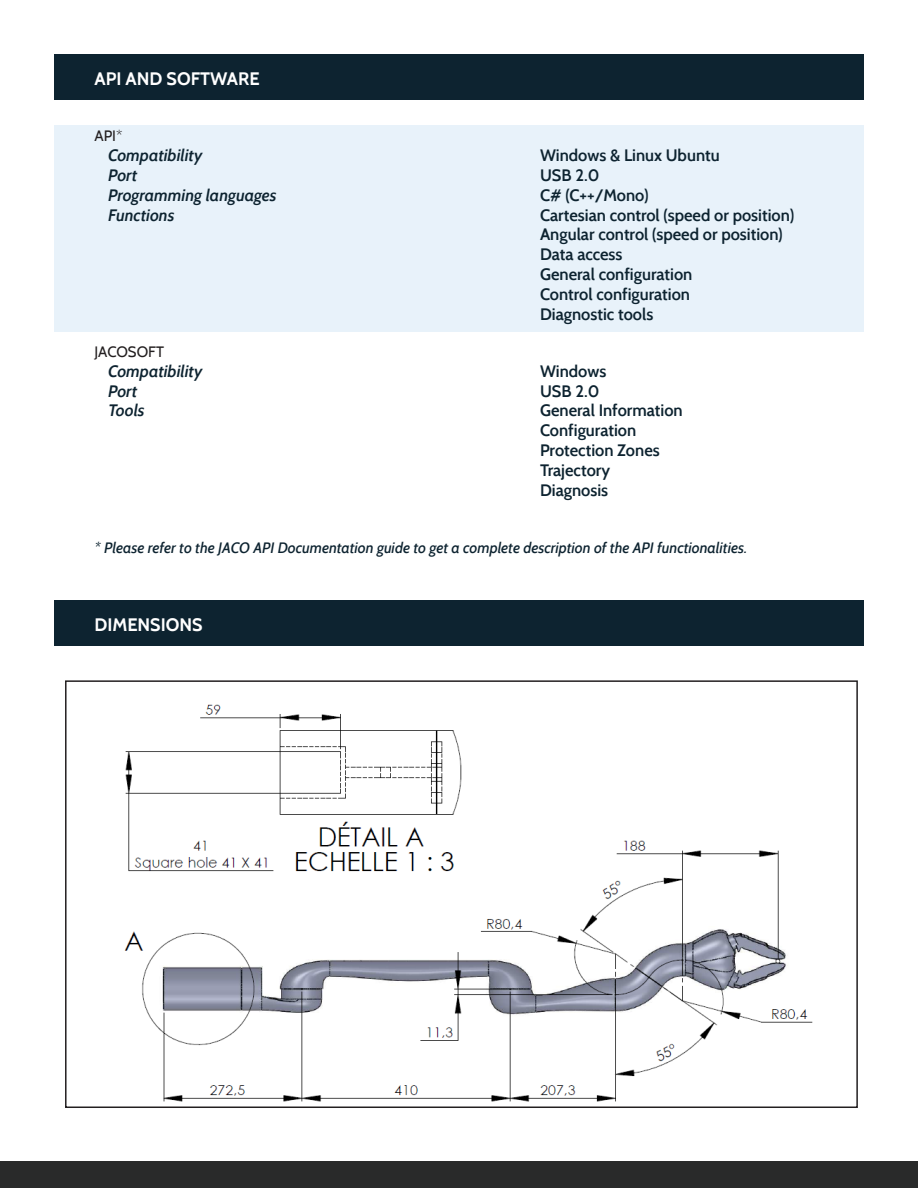
<style>
.page{position:relative;width:918px;height:1188px;background:#fff}
.page>*{position:absolute;margin:0;border:0;box-sizing:border-box;transform-origin:0 0}
.t1{font:700 18px "Cabin";color:#fff}
.t2{font:600 16.5px "Cabin";color:#0d2330}
.t3{font:italic 600 16.5px "Cabin";color:#0d2330}
.t4{font:italic 500 15px "Cabin";color:#0d2330}
.t5{font:15px "Cabin";color:#231f20}
</style>
<div class="page">
<div style="left:0;top:1161px;width:918px;height:27px;background:#292a2a"></div>
<div style="left:54px;top:125px;width:810px;height:207px;background:#e8f2fa"></div>
<div style="left:54px;top:54px;width:810px;height:45px;background:#0d2330"></div>
<img style="left:124px;top:704px;width:689px;height:398px">
<div style="left:65px;top:680px;width:793px;height:428px;border:2px solid #231f20"></div>
<div style="left:54px;top:600px;width:810px;height:45px;background:#0d2330"></div>
<p class="t1" style="left:94px;top:68px;width:167px">API AND SOFTWARE</p>
<p class="t5" style="left:94px;top:127px;width:30px">API*</p>
<p class="t3" style="left:108px;top:145px;width:96px">Compatibility</p>
<p class="t2" style="left:540px;top:145px;width:181px">Windows &amp; Linux Ubuntu</p>
<p class="t3" style="left:108px;top:165px;width:31px">Port</p>
<p class="t2" style="left:540px;top:165px;width:61px">USB 2.0</p>
<p class="t3" style="left:108px;top:185px;width:170px">Programming languages</p>
<p class="t2" style="left:540px;top:185px;width:110px">C# (C++/Mono)</p>
<p class="t3" style="left:108px;top:205px;width:68px">Functions</p>
<p class="t2" style="left:540px;top:205px;width:256px">Cartesian control (speed or position)</p>
<p class="t2" style="left:540px;top:225px;width:244px">Angular control (speed or position)</p>
<p class="t2" style="left:540px;top:244px;width:84px">Data access</p>
<p class="t2" style="left:540px;top:264px;width:154px">General configuration</p>
<p class="t2" style="left:540px;top:284px;width:152px">Control configuration</p>
<p class="t2" style="left:540px;top:304px;width:115px">Diagnostic tools</p>
<p class="t5" style="left:94px;top:343px;width:71px">JACOSOFT</p>
<p class="t3" style="left:108px;top:361px;width:96px">Compatibility</p>
<p class="t2" style="left:540px;top:361px;width:68px">Windows</p>
<p class="t3" style="left:108px;top:381px;width:31px">Port</p>
<p class="t2" style="left:540px;top:381px;width:61px">USB 2.0</p>
<p class="t3" style="left:108px;top:401px;width:38px">Tools</p>
<p class="t2" style="left:540px;top:401px;width:144px">General Information</p>
<p class="t2" style="left:540px;top:420px;width:98px">Configuration</p>
<p class="t2" style="left:540px;top:440px;width:121px">Protection Zones</p>
<p class="t2" style="left:540px;top:460px;width:72px">Trajectory</p>
<p class="t2" style="left:540px;top:480px;width:70px">Diagnosis</p>
<p class="t4" style="left:94px;top:539px;width:654px">* Please refer to the JACO API Documentation guide to get a complete description of the API functionalities.</p>
<p class="t1" style="left:94px;top:614px;width:110px">DIMENSIONS</p>
</div>
